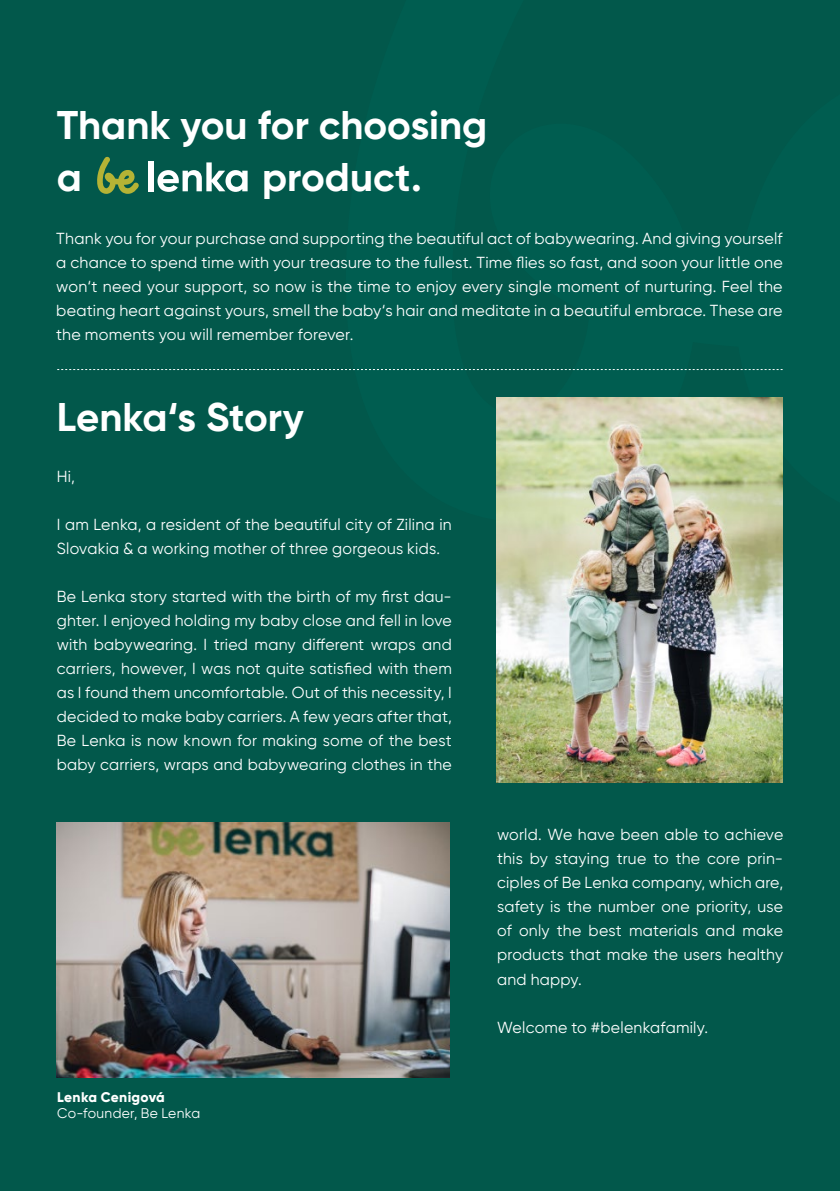
<style>
.page{position:relative;width:840px;height:1191px;background:#fff}
.page>*{position:absolute;margin:0;border:0;box-sizing:border-box;transform-origin:0 0}
.t1{font:700 40px/52px "Gilroy";color:#fff}
.t2{font:16px/24px "Gilroy";letter-spacing:.015em;color:#fff;text-align:justify}
.t3{font:14px "Gilroy";letter-spacing:.025em;color:#fff}
.t4{font:800 14px "Gilroy";letter-spacing:.02em;color:#fff}
</style>
<div class="page">
<div style="left:0;top:0;width:839px;height:1191px;background:#02584b"></div>
<img style="left:496px;top:398px;width:286px;height:384px">
<img style="left:56px;top:822px;width:393px;height:255px">
<div style="left:148px;top:161px;width:6px;height:30px;background:#fff"></div>
<svg style="left:157px;top:162px;width:90px;height:30px"></svg>
<svg style="left:97px;top:156px;width:42px;height:38px"></svg>
<svg style="left:57px;top:369px;width:725px;height:1px"></svg>
<h1 class="t1" style="left:57px;top:99px;width:432px">Thank you for choosing a</h1>
<h1 class="t1" style="left:262px;top:151px;width:161px">product.</h1>
<p class="t2" style="left:56px;top:226px;width:727px">Thank you for your purchase and supporting the beautiful act of babywearing. And giving yourself a chance to spend time with your treasure to the fullest. Time flies so fast, and soon your little one won‘t need your support, so now is the time to enjoy every single moment of nurturing. Feel the beating heart against yours, smell the baby‘s hair and meditate in a beautiful embrace. These are the moments you will remember forever.</p>
<h1 class="t1" style="left:57px;top:390px;width:248px">Lenka‘s Story</h1>
<p class="t2" style="left:57px;top:464px;width:20px">Hi,</p>
<p class="t2" style="left:57px;top:512px;width:396px">I am Lenka, a resident of the beautiful city of Zilina in<br>Slovakia &amp; a working mother of three gorgeous kids.</p>
<p class="t2" style="left:57px;top:584px;width:396px">Be Lenka story started with the birth of my first dau&shy;ghter. I enjoyed holding my baby close and fell in love with babywearing. I tried many different wraps and carriers, however, I was not quite satisfied with them as I found them uncomfortable. Out of this necessity, I decided to make baby carriers. A few years after that, Be Lenka is now known for making some of the best baby carriers, wraps and babywearing clothes in the</p>
<p class="t4" style="left:57px;top:1088px;width:109px">Lenka Cenigová</p>
<p class="t3" style="left:57px;top:1105px;width:144px">Co-founder, Be Lenka</p>
<p class="t2" style="left:497px;top:822px;width:287px">world. We have been able to achieve this by staying true to the core prin&shy;ciples of Be Lenka company, which are, safety is the number one priority, use of only the best materials and make products that make the users healthy and happy.</p>
<p class="t2" style="left:497px;top:1014px;width:212px">Welcome to #belenkafamily.</p>
</div>
